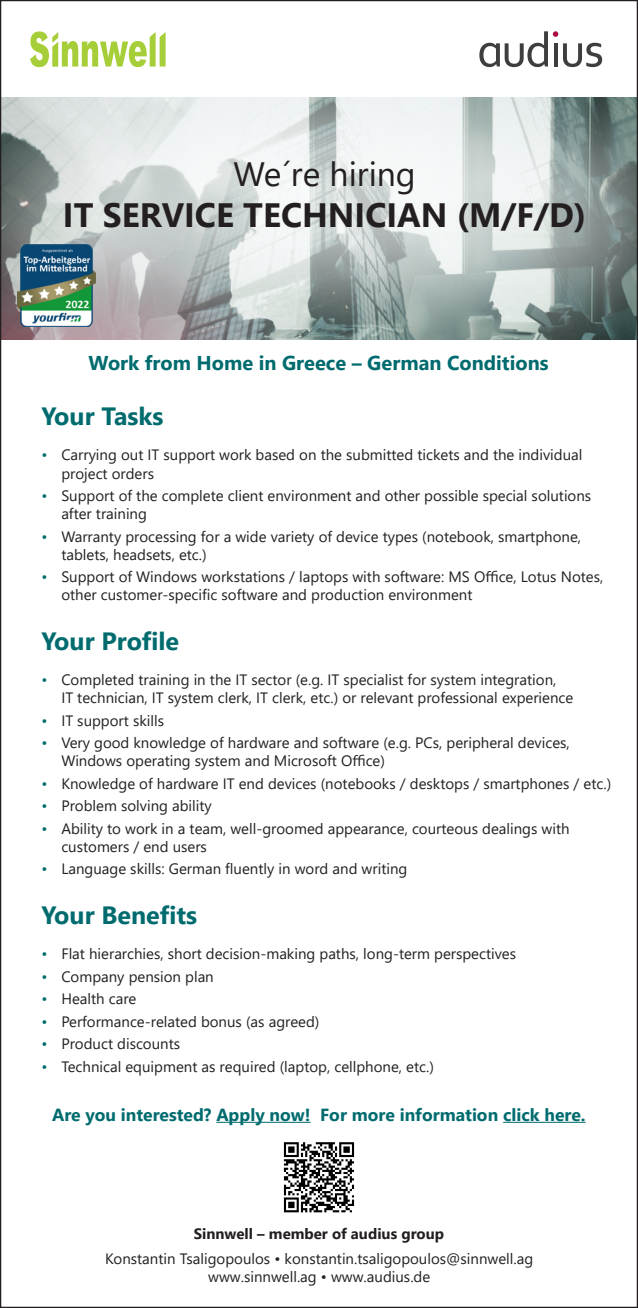
<style>
.page{position:relative;width:638px;height:1308px;background:#fff}
.page>*{position:absolute;margin:0;border:0;box-sizing:border-box;transform-origin:0 0}
.t1{font:700 33.75px "Segoe UI";color:#231f20}
.t2{font:33.75px "Segoe UI";color:#231f20}
.t3{font:700 25px "Segoe UI";color:#006b6e}
.t4{font:700 20px "Segoe UI";color:#006b6e}
.t5{font:700 17.5px "Segoe UI";color:#006b6e}
.t6{font:15px/18px "Segoe UI";color:#231f20}
.t7{font:700 15px "Segoe UI";color:#231f20}
.s1{color:#006b6e}
</style>
<div class="page">
<div style="left:0;top:0;width:638px;height:423px;background:#fff;opacity:.82"></div>
<svg style="left:30px;top:31px;width:136px;height:36px"></svg>
<svg style="left:479px;top:31px;width:123px;height:36px"></svg>
<img style="left:18px;top:244px;width:77px;height:83px">
<hr style="left:216px;top:1121px;width:94px;height:1px;background:#006b6e">
<hr style="left:503px;top:1121px;width:82px;height:1px;background:#006b6e">
<svg style="left:283px;top:1142px;width:72px;height:71px"></svg>
<svg style="left:284px;top:1142px;width:70px;height:70px"></svg>
<p class="t2" style="left:234px;top:143px;width:184px">We´re hiring</p>
<p class="t1" style="left:63px;top:183px;width:525px">IT SERVICE TECHNICIAN (M/F/D)</p>
<p class="t4" style="left:88px;top:344px;width:461px">Work from Home in Greece – German Conditions</p>
<p class="t3" style="left:41px;top:393px;width:124px">Your Tasks</p>
<p class="t6" style="left:61px;top:445px;width:523px;text-indent:-20px"><span class="s1">•</span> Carrying out IT support work based on the submitted tickets and the individual project orders</p>
<p class="t6" style="left:61px;top:485px;width:531px;text-indent:-20px"><span class="s1">•</span> Support of the complete client environment and other possible special solutions after training</p>
<p class="t6" style="left:61px;top:526px;width:521px;text-indent:-20px"><span class="s1">•</span> Warranty processing for a wide variety of device types (notebook, smartphone, tablets, headsets, etc.)</p>
<p class="t6" style="left:61px;top:566px;width:543px;text-indent:-20px"><span class="s1">•</span> Support of Windows workstations / laptops with software: MS Office, Lotus Notes, other customer-specific software and production environment</p>
<p class="t3" style="left:41px;top:617px;width:139px">Your Profile</p>
<p class="t6" style="left:41px;top:669px;width:516px"><span class="s1">•</span> Completed training in the IT sector (e.g. IT specialist for system integration,</p>
<p class="t6" style="left:61px;top:687px;width:513px">IT technician, IT system clerk, IT clerk, etc.) or relevant professional experience</p>
<p class="t6" style="left:41px;top:710px;width:124px"><span class="s1">•</span> IT support skills</p>
<p class="t6" style="left:41px;top:732px;width:530px"><span class="s1">•</span> Very good knowledge of hardware and software (e.g. PCs, peripheral devices,</p>
<p class="t6" style="left:61px;top:750px;width:325px">Windows operating system and Microsoft Office)</p>
<p class="t6" style="left:41px;top:773px;width:571px"><span class="s1">•</span> Knowledge of hardware IT end devices (notebooks / desktops / smartphones / etc.)</p>
<p class="t6" style="left:41px;top:795px;width:172px"><span class="s1">•</span> Problem solving ability</p>
<p class="t6" style="left:41px;top:818px;width:530px"><span class="s1">•</span> Ability to work in a team, well-groomed appearance, courteous dealings with</p>
<p class="t6" style="left:61px;top:836px;width:147px">customers / end users</p>
<p class="t6" style="left:41px;top:858px;width:367px"><span class="s1">•</span> Language skills: German fluently in word and writing</p>
<p class="t3" style="left:41px;top:891px;width:157px">Your Benefits</p>
<p class="t6" style="left:41px;top:943px;width:476px"><span class="s1">•</span> Flat hierarchies, short decision-making paths, long-term perspectives</p>
<p class="t6" style="left:41px;top:966px;width:174px"><span class="s1">•</span> Company pension plan</p>
<p class="t6" style="left:41px;top:988px;width:97px"><span class="s1">•</span> Health care</p>
<p class="t6" style="left:41px;top:1011px;width:280px"><span class="s1">•</span> Performance-related bonus (as agreed)</p>
<p class="t6" style="left:41px;top:1033px;width:140px"><span class="s1">•</span> Product discounts</p>
<p class="t6" style="left:41px;top:1056px;width:394px"><span class="s1">•</span> Technical equipment as required (laptop, cellphone, etc.)</p>
<p class="t5" style="left:52px;top:1098px;width:535px">Are you interested? Apply now! For more information click here.</p>
<p class="t7" style="left:194px;top:1219px;width:252px">Sinnwell – member of audius group</p>
<p class="t6" style="left:105px;top:1248px;width:429px">Konstantin Tsaligopoulos • konstantin.tsaligopoulos@sinnwell.ag</p>
<p class="t6" style="left:208px;top:1266px;width:223px">www.sinnwell.ag • www.audius.de</p>
</div>
